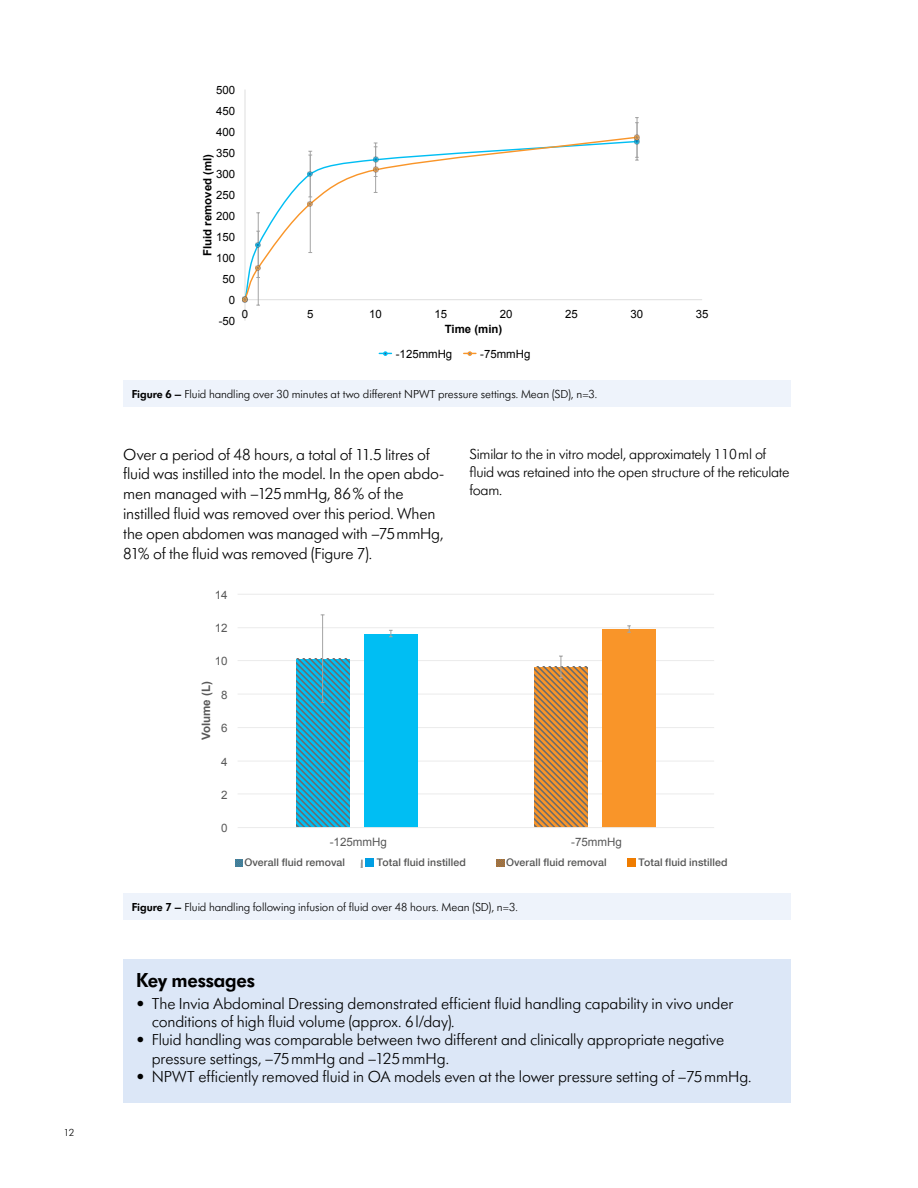
<style>
.page{position:relative;width:918px;height:1188px;background:#fff}
.page>*{position:absolute;margin:0;border:0;box-sizing:border-box;transform-origin:0 0}
.t1{font:600 21px "Futura SB Medela";letter-spacing:-.01em;color:#000}
.t2{font:300 16.5px/19.8px "Futura SB Medela";letter-spacing:-.01em;color:#000}
.t3{font:300 15px/18px "Futura SB Medela";letter-spacing:-.015em;color:#000}
.t4{font:300 12px "Futura SB Medela";color:#000}
.t5{font:11.55px "Arial";color:#595959}
.t6{font:700 11.55px "Arial";color:#595959}
.t7{font:11.4px "Arial";color:#000}
.t8{font:700 11.4px "Arial";color:#000}
.t9{font:500 10.5px "Helvetica Neue LT Com";letter-spacing:.01em;color:#565655}
.t10{font:300 10.5px "Futura SB Medela";color:#000}
.s1{font-weight:600}
</style>
<div class="page">
<div style="left:123px;top:960px;width:667px;height:143px;background:#dce7f7"></div>
<div style="left:123px;top:893px;width:667px;height:26px;background:#eef3fb"></div>
<hr style="left:238px;top:794px;width:476px;height:1px;background:#ebebeb">
<hr style="left:238px;top:761px;width:476px;height:1px;background:#ebebeb">
<hr style="left:238px;top:727px;width:476px;height:1px;background:#ebebeb">
<hr style="left:238px;top:694px;width:476px;height:1px;background:#ebebeb">
<hr style="left:238px;top:660px;width:476px;height:1px;background:#ebebeb">
<hr style="left:238px;top:627px;width:476px;height:1px;background:#ebebeb">
<hr style="left:238px;top:594px;width:476px;height:1px;background:#ebebeb">
<svg style="left:296px;top:659px;width:54px;height:168px;background:#279fc0"></svg>
<svg style="left:534px;top:667px;width:54px;height:160px;background:#c48541"></svg>
<div style="left:364px;top:634px;width:53px;height:194px;background:#00bef3"></div>
<div style="left:602px;top:629px;width:54px;height:199px;background:#f99529"></div>
<hr style="left:322px;top:659px;width:1px;height:43px;background:#a4a4a4">
<hr style="left:322px;top:615px;width:1px;height:44px;background:#a4a4a4">
<svg style="left:559px;top:656px;width:4px;height:22px"></svg>
<svg style="left:389px;top:630px;width:4px;height:7px"></svg>
<svg style="left:627px;top:625px;width:4px;height:8px"></svg>
<hr style="left:238px;top:827px;width:476px;height:1px;background:#ebebeb">
<div style="left:366px;top:859px;width:8px;height:8px;background:#009ee3"></div>
<svg style="left:235px;top:859px;width:8px;height:8px"></svg>
<div style="left:627px;top:859px;width:9px;height:8px;background:#ef7c00"></div>
<svg style="left:496px;top:859px;width:9px;height:8px"></svg>
<div style="left:123px;top:380px;width:667px;height:26px;background:#eef3fb"></div>
<svg style="left:242px;top:90px;width:460px;height:266px"></svg>
<p class="t10" style="left:64px;top:1127px;width:12px">12</p>
<p class="t7" style="left:216px;top:83px;width:21px">500</p>
<p class="t7" style="left:216px;top:104px;width:21px">450</p>
<p class="t7" style="left:216px;top:125px;width:21px">400</p>
<p class="t7" style="left:216px;top:146px;width:21px">350</p>
<p class="t8" style="left:200px;top:256px;width:104px;rotate:-90deg">Fluid removed (ml)</p>
<p class="t7" style="left:216px;top:167px;width:21px">300</p>
<p class="t7" style="left:216px;top:188px;width:21px">250</p>
<p class="t7" style="left:216px;top:209px;width:21px">200</p>
<p class="t7" style="left:216px;top:230px;width:21px">150</p>
<p class="t7" style="left:216px;top:251px;width:21px">100</p>
<p class="t7" style="left:222px;top:272px;width:14px">50</p>
<p class="t7" style="left:229px;top:293px;width:8px">0</p>
<p class="t7" style="left:242px;top:307px;width:8px">0</p>
<p class="t7" style="left:307px;top:307px;width:8px">5</p>
<p class="t7" style="left:369px;top:307px;width:14px">10</p>
<p class="t7" style="left:435px;top:307px;width:14px">15</p>
<p class="t7" style="left:500px;top:307px;width:14px">20</p>
<p class="t7" style="left:565px;top:307px;width:14px">25</p>
<p class="t7" style="left:630px;top:307px;width:14px">30</p>
<p class="t7" style="left:696px;top:307px;width:14px">35</p>
<p class="t7" style="left:219px;top:314px;width:18px">-50</p>
<p class="t8" style="left:445px;top:321px;width:59px">Time (min)</p>
<p class="t7" style="left:396px;top:347px;width:58px">-125mmHg</p>
<p class="t7" style="left:480px;top:347px;width:52px">-75mmHg</p>
<p class="t4" style="left:132px;top:386px;width:467px"><span class="s1">Figure 6 –</span> Fluid handling over 30 minutes at two different NPWT pressure settings. Mean (SD), n=3.</p>
<p class="t2" style="left:123px;top:444px;width:323px">Over a period of 48 hours, a total of 11.5 litres of fluid was instilled into the model. In the open abdo&shy;men managed with –125mmHg, 86% of the instilled fluid was removed over this period. When the open abdomen was managed with –75mmHg, 81% of the fluid was removed (Figure 7).</p>
<p class="t5" style="left:215px;top:587px;width:14px">14</p>
<p class="t5" style="left:215px;top:620px;width:14px">12</p>
<p class="t5" style="left:215px;top:654px;width:14px">10</p>
<p class="t6" style="left:198px;top:740px;width:61px;rotate:-90deg">Volume (L)</p>
<p class="t5" style="left:221px;top:687px;width:8px">8</p>
<p class="t5" style="left:221px;top:721px;width:8px">6</p>
<p class="t5" style="left:221px;top:754px;width:8px">4</p>
<p class="t5" style="left:221px;top:787px;width:8px">2</p>
<p class="t5" style="left:221px;top:821px;width:8px">0</p>
<p class="t3" style="left:470px;top:445px;width:321px">Similar to the in vitro model, approximately 110ml of fluid was retained into the open structure of the reticulate foam.</p>
<p class="t5" style="left:330px;top:835px;width:59px">-125mmHg</p>
<p class="t5" style="left:571px;top:835px;width:52px">-75mmHg</p>
<p class="t9" style="left:244px;top:856px;width:102px">Overall fluid removal</p>
<p class="t9" style="left:377px;top:856px;width:90px">Total fluid instilled</p>
<p class="t9" style="left:506px;top:856px;width:102px">Overall fluid removal</p>
<p class="t9" style="left:639px;top:856px;width:90px">Total fluid instilled</p>
<p class="t5" style="left:258px;top:856px;width:107px">Overall fluid removal</p>
<p class="t5" style="left:391px;top:856px;width:92px">Total fluid instilled</p>
<p class="t4" style="left:132px;top:899px;width:388px"><span class="s1">Figure 7 –</span> Fluid handling following infusion of fluid over 48 hours. Mean (SD), n=3.</p>
<p class="t1" style="left:136px;top:967px;width:121px">Key messages</p>
<p class="t2" style="left:152px;top:994px;width:583px;line-height:18.1px;text-indent:-16px">• The Invia Abdominal Dressing demonstrated efficient fluid handling capability in vivo under conditions of high fluid volume (approx. 6l/day).</p>
<p class="t2" style="left:152px;top:1031px;width:574px;line-height:18.1px;text-indent:-16px">• Fluid handling was comparable between two different and clinically appropriate negative pressure settings, –75mmHg and –125mmHg.</p>
<p class="t2" style="left:136px;top:1066px;width:617px">• NPWT efficiently removed fluid in OA models even at the lower pressure setting of –75mmHg.</p>
</div>
